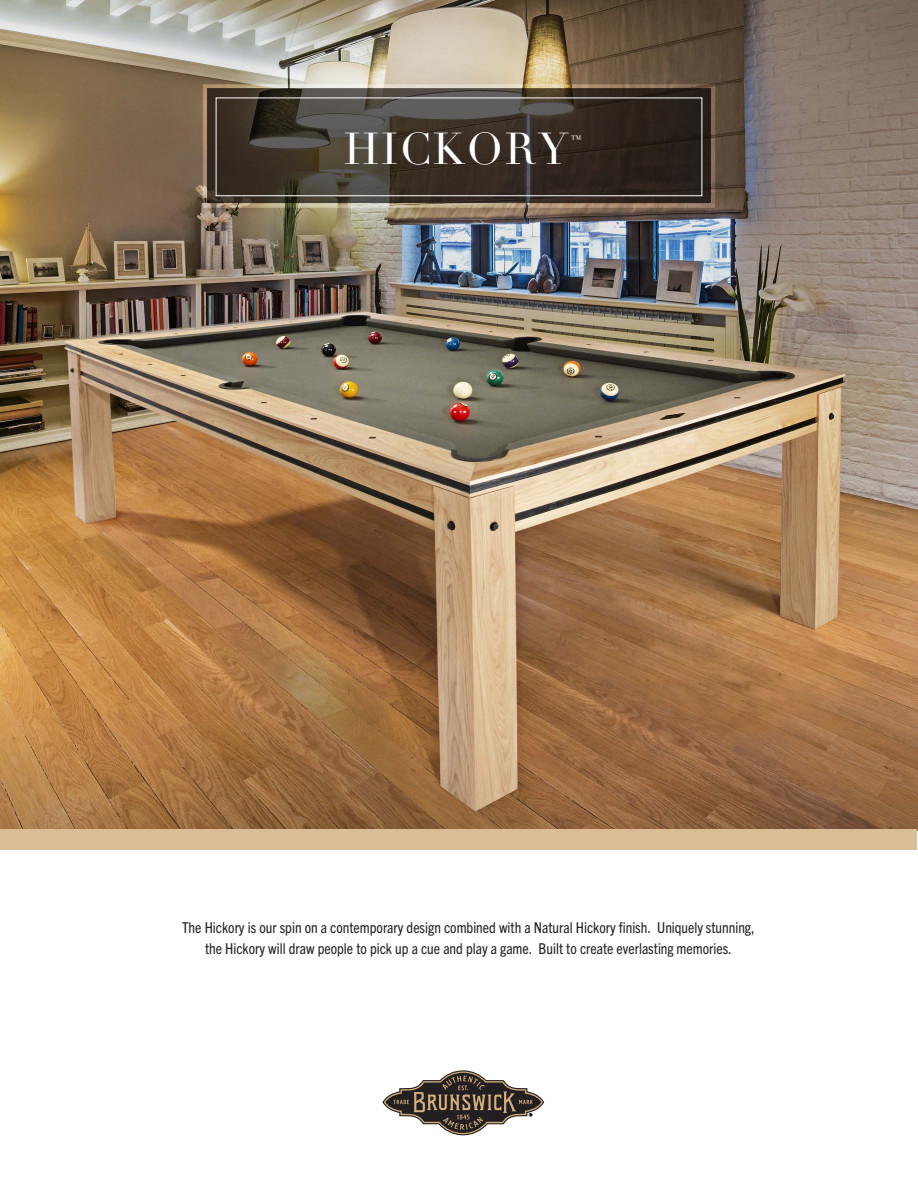
<style>
.page{position:relative;width:918px;height:1188px;background:#fff}
.page>*{position:absolute;margin:0;border:0;box-sizing:border-box;transform-origin:0 0}
.t1{font:43.5px "Didot";letter-spacing:.04em;color:#fff}
.Body_Copy{font:15px/20.9px "Trade Gothic Next LT Pro Cn";color:#231f20;text-align:center}
.t2{font:12.15px "Didot";color:#fff}
</style>
<div class="page">
<img style="left:0;top:0;width:918px;height:831px">
<div style="left:0;top:829px;width:917px;height:21px;background:#dabd94"></div>
<svg style="left:201px;top:83px;width:516px;height:126px;background:#494036"></svg>
<div style="left:216px;top:98px;width:486px;height:98px;border:1px solid #fff"></div>
<svg style="left:382px;top:1070px;width:162px;height:65px"></svg>
<p class="t1" style="left:344px;top:123px;width:226px">HICKORY</p>
<p class="t2" style="left:571px;top:133px;width:13px">™</p>
<p class="Body_Copy" style="left:182px;top:917px;width:574px">The Hickory is our spin on a contemporary design combined with a Natural Hickory finish. Uniquely stunning, the Hickory will draw people to pick up a cue and play a game. Built to create everlasting memories.</p>
</div>
